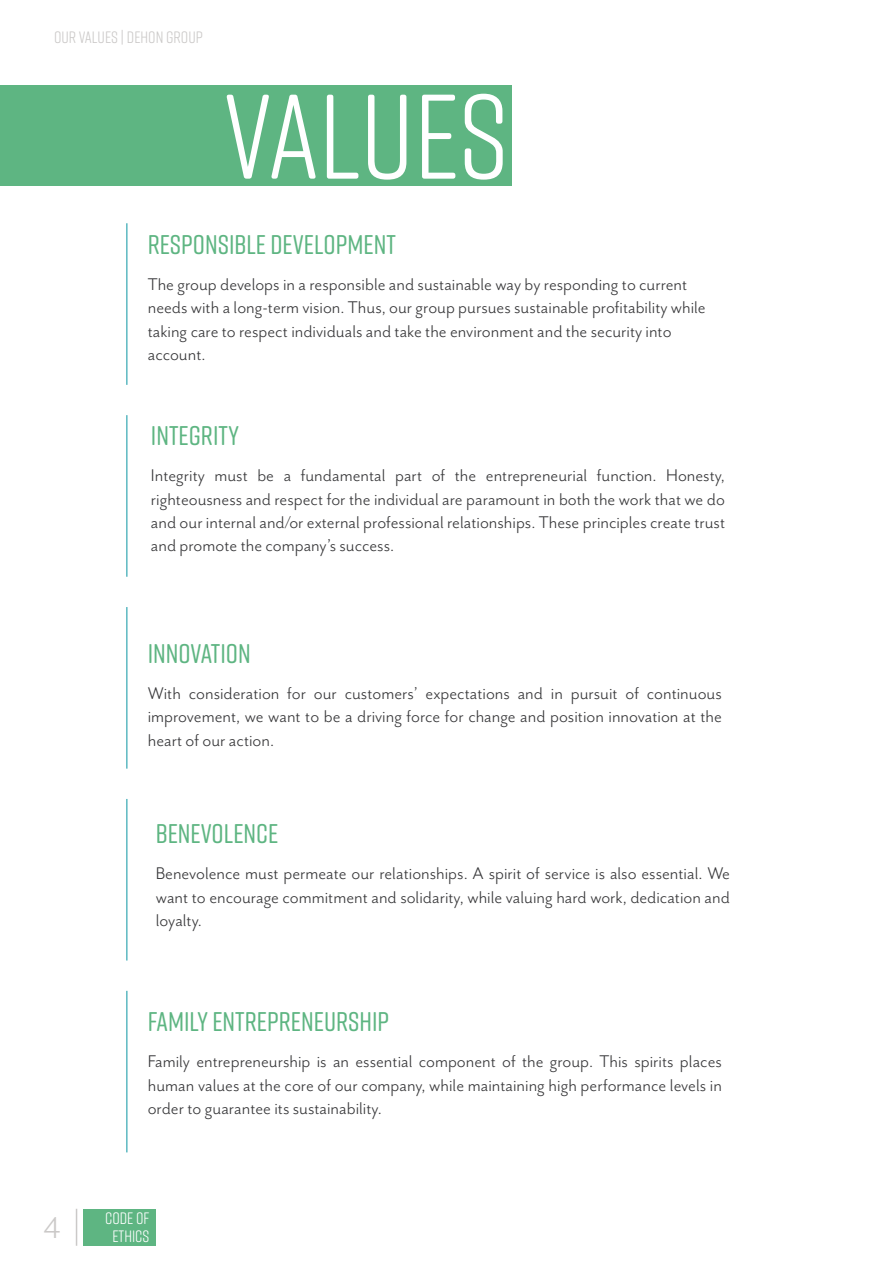
<style>
.page{position:relative;width:893px;height:1263px;background:#fff}
.page>*{position:absolute;margin:0;border:0;box-sizing:border-box;transform-origin:0 0}
.titre_2{font:120px "Rift Soft";letter-spacing:-.005em;color:#fff}
.t1{font:34.5px "Mr Eaves Mod OT";color:#cbc9c8}
.titre_valeurs{font:500 27px "Rift Soft";color:#5eb582}
.TEXTE_GOOD{font:19.5px/23.4px "Mr Eaves San OT";color:#373739;text-align:justify}
.texte_V_et_C{font:19.5px/23.4px "Mr Eaves San OT";color:#373739}
.t2{font:16.5px "Rift Soft";color:#cbc9c8}
.t3{font:16.5px "Rift Soft";color:#fff}
</style>
<div class="page">
<div style="left:83px;top:1209px;width:73px;height:37px;background:#5eb582"></div>
<hr style="left:76px;top:1209px;width:1px;height:37px;background:#cbc9c8">
<div style="left:0;top:85px;width:512px;height:101px;background:#5eb582"></div>
<hr style="left:126px;top:223px;width:1px;height:162px;background:#0b95a2">
<hr style="left:126px;top:415px;width:1px;height:162px;background:#0b95a2">
<hr style="left:126px;top:607px;width:1px;height:162px;background:#0b95a2">
<hr style="left:126px;top:799px;width:1px;height:161px;background:#0b95a2">
<hr style="left:126px;top:991px;width:1px;height:161px;background:#0b95a2">
<p class="t2" style="left:54px;top:25px;width:150px">OUR VALUES | DEHON GROUP</p>
<p class="titre_2" style="left:223px;top:52px;width:287px">VALUES</p>
<p class="titre_valeurs" style="left:148px;top:225px;width:249px">RESPONSIBLE DEVELOPMENT</p>
<p class="texte_V_et_C" style="left:148px;top:273px;width:559px">The group develops in a responsible and sustainable way by responding to current needs with a long-term vision. Thus, our group pursues sustainable profitability while taking care to respect individuals and take the environment and the security into account.</p>
<p class="titre_valeurs" style="left:151px;top:416px;width:90px">INTEGRITY</p>
<p class="texte_V_et_C" style="left:151px;top:464px;width:576px;text-align:justify">Integrity must be a fundamental part of the entrepreneurial function. Honesty, righteousness and respect for the individual are paramount in both the work that we do and our internal and/or external professional relationships. These principles create trust and promote the company’s success.</p>
<p class="titre_valeurs" style="left:148px;top:634px;width:104px">INNOVATION</p>
<p class="TEXTE_GOOD" style="left:148px;top:681px;width:576px">With consideration for our customers’ expectations and in pursuit of continuous improvement, we want to be a driving force for change and position innovation at the heart of our action.</p>
<p class="titre_valeurs" style="left:156px;top:814px;width:124px">BENEVOLENCE</p>
<p class="TEXTE_GOOD" style="left:156px;top:862px;width:575px">Benevolence must permeate our relationships. A spirit of service is also essential. We want to encourage commitment and solidarity, while valuing hard work, dedication and loyalty.</p>
<h2 class="t1" style="left:43px;top:1209px;width:19px">4</h2>
<p class="titre_valeurs" style="left:148px;top:1002px;width:243px">FAMILY ENTREPRENEURSHIP</p>
<p class="TEXTE_GOOD" style="left:148px;top:1050px;width:576px">Family entrepreneurship is an essential component of the group. This spirits places human values at the core of our company, while maintaining high performance levels in order to guarantee its sustainability.</p>
<p class="t3" style="left:105px;top:1206px;width:46px">CODE OF</p>
<p class="t3" style="left:112px;top:1224px;width:38px">ETHICS</p>
</div>
